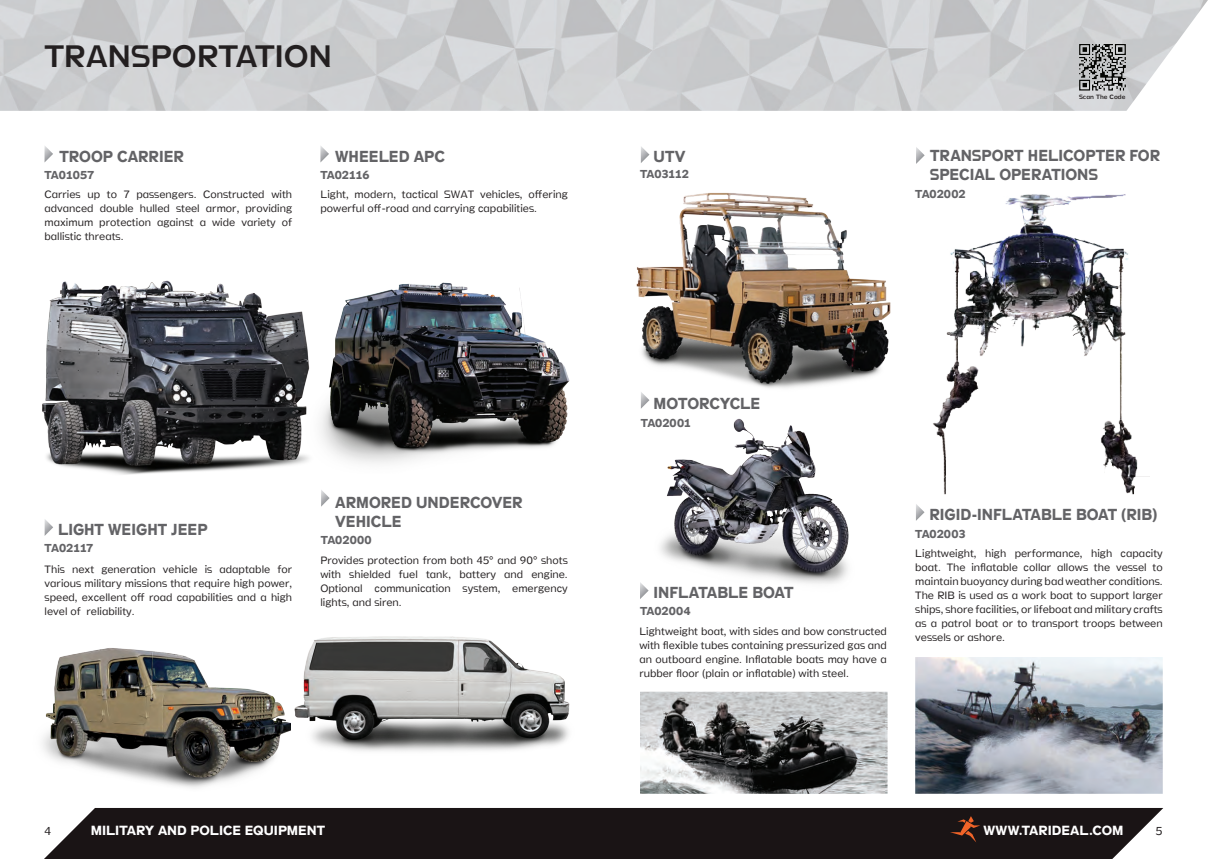
<style>
.page{position:relative;width:1208px;height:859px;background:#fff}
.page>*{position:absolute;margin:0;border:0;box-sizing:border-box;transform-origin:0 0}
.t1{font:300 31.5px "Stamen";letter-spacing:-.005em;color:#231f20}
.t2{font:700 16.2px/19px "Stamen";color:#636366;scale:.94 1}
.t3{font:700 13.5px "Stamen";color:#fff}
.t4{font:700 11.7px "Stamen";letter-spacing:-.015em;color:#636366}
.t5{font:700 11.7px "Stamen";letter-spacing:-.035em;color:#636366}
.t6{font:200 11.7px "Stamen";color:#231f20}
.t7{font:200 10.8px/14px "Stamen";color:#231f20;text-align:justify}
.t8{font:300 6.3px "Stamen";color:#231f20}
</style>
<div class="page">
<div style="left:44px;top:808px;width:1119px;height:51px;background:#1a1415"></div>
<img style="left:0;top:0;width:1208px;height:111px">
<svg style="left:950px;top:816px;width:30px;height:26px"></svg>
<img style="left:1077px;top:43px;width:50px;height:49px">
<img style="left:648px;top:418px;width:201px;height:173px">
<img style="left:636px;top:193px;width:255px;height:195px">
<img style="left:915px;top:657px;width:247px;height:137px">
<img style="left:933px;top:194px;width:216px;height:301px">
<svg style="left:640px;top:582px;width:8px;height:17px"></svg>
<svg style="left:641px;top:147px;width:8px;height:16px"></svg>
<svg style="left:916px;top:147px;width:8px;height:17px"></svg>
<img style="left:640px;top:692px;width:247px;height:102px">
<svg style="left:45px;top:146px;width:8px;height:16px"></svg>
<svg style="left:45px;top:519px;width:8px;height:17px"></svg>
<svg style="left:916px;top:504px;width:8px;height:17px"></svg>
<svg style="left:641px;top:392px;width:8px;height:17px"></svg>
<svg style="left:320px;top:146px;width:9px;height:16px"></svg>
<img style="left:290px;top:636px;width:280px;height:115px">
<img style="left:42px;top:280px;width:282px;height:227px">
<img style="left:42px;top:648px;width:248px;height:140px">
<img style="left:257px;top:280px;width:313px;height:224px">
<h1 class="t1" style="left:45px;top:32px;width:289px">TRANSPORTATION</h1>
<h2 class="t2" style="left:59px;top:146px;width:134px">TROOP CARRIER</h2>
<p class="t7" style="left:45px;top:187px;width:249px">Carries up to 7 passengers. Constructed with advanced double hulled steel armor, providing maximum protection against a wide variety of ballistic threats.</p>
<p class="t4" style="left:45px;top:166px;width:51px">TA01057</p>
<h2 class="t2" style="left:335px;top:146px;width:118px">WHEELED APC</h2>
<p class="t7" style="left:320px;top:187px;width:249px">Light, modern, tactical SWAT vehicles, offering powerful off-road and carrying capabilities.</p>
<p class="t4" style="left:320px;top:166px;width:51px">TA02116</p>
<h2 class="t2" style="left:58px;top:519px;width:160px">LIGHT WEIGHT JEEP</h2>
<p class="t7" style="left:45px;top:562px;width:249px">This next generation vehicle is adaptable for various military missions that require high power, speed, excellent off road capabilities and a high level of reliability.</p>
<p class="t5" style="left:45px;top:539px;width:50px">TA02117</p>
<h2 class="t2" style="left:335px;top:492px;width:201px">ARMORED UNDERCOVER<br>VEHICLE</h2>
<p class="t4" style="left:321px;top:531px;width:52px">TA02000</p>
<p class="t7" style="left:320px;top:553px;width:249px">Provides protection from both 45° and 90° shots with shielded fuel tank, battery and engine.<br>Optional communication system, emergency lights, and siren.</p>
<h2 class="t2" style="left:653px;top:146px;width:36px">UTV</h2>
<p class="t4" style="left:640px;top:165px;width:51px">TA03112</p>
<p class="t8" style="left:1079px;top:91px;width:48px">Scan The Code</p>
<h2 class="t2" style="left:930px;top:146px;width:246px">TRANSPORT HELICOPTER FOR<br>SPECIAL OPERATIONS</h2>
<p class="t4" style="left:915px;top:185px;width:52px">TA02002</p>
<h2 class="t2" style="left:653px;top:394px;width:115px">MOTORCYCLE</h2>
<p class="t4" style="left:641px;top:413px;width:52px">TA02001</p>
<h2 class="t2" style="left:653px;top:582px;width:150px">INFLATABLE BOAT</h2>
<p class="t7" style="left:639px;top:624px;width:249px">Lightweight boat, with sides and bow constructed with flexible tubes containing pressurized gas and an outboard engine. Inflatable boats may have a rubber floor (plain or inflatable) with steel.</p>
<p class="t4" style="left:640px;top:602px;width:52px">TA02004</p>
<h2 class="t2" style="left:929px;top:504px;width:244px">RIGID-INFLATABLE BOAT (RIB)</h2>
<p class="t7" style="left:915px;top:546px;width:249px">Lightweight, high performance, high capacity boat. The inflatable collar allows the vessel to maintain buoyancy during bad weather conditions.<br>The RIB is used as a work boat to support larger ships, shore facilities, or lifeboat and military crafts as a patrol boat or to transport troops between vessels or ashore.</p>
<p class="t4" style="left:915px;top:525px;width:52px">TA02003</p>
<p class="t6" style="left:44px;top:823px;width:9px">4</p>
<p class="t3" style="left:91px;top:820px;width:236px">MILITARY AND POLICE EQUIPMENT</p>
<p class="t3" style="left:983px;top:820px;width:142px">WWW.TARIDEAL.COM</p>
<p class="t6" style="left:1156px;top:824px;width:8px">5</p>
</div>
